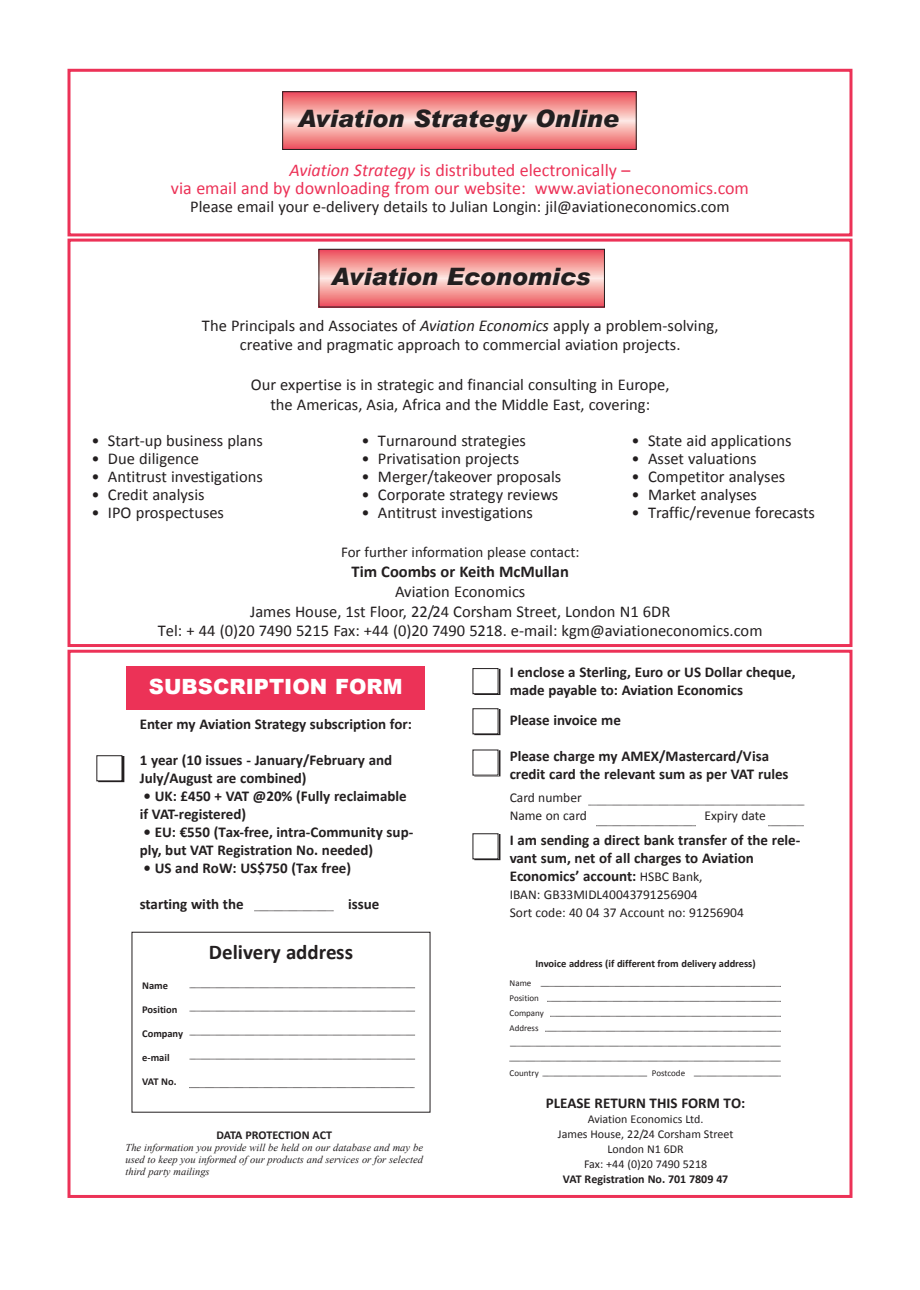
<style>
.page{position:relative;width:920px;height:1290px;background:#fff}
.page>*{position:absolute;margin:0;border:0;box-sizing:border-box;transform-origin:0 0}
.t1{font:italic 900 24px "Arial";color:#231f20}
.t2{font:900 21px "Arial";color:#fff}
.t3{font:700 21px "Calibri";color:#231f20}
.t4{font:18px/18px "Calibri";color:#ec3257;text-align:center}
.t5{font:16.5px/19.8px "Calibri";color:#231f20;text-align:center}
.t6{font:700 16.5px "Calibri";color:#231f20}
.t7{font:700 15px/18px "Calibri";color:#231f20}
.t8{font:15px "Calibri";color:#231f20}
.t9{font:13.5px/18px "Calibri";color:#231f20}
.t10{font:12px/15px "Calibri";color:#231f20;text-align:center}
.t11{font:700 12px "Calibri";color:#231f20}
.t12{font:italic 10.5px/12px "Times New Roman";color:#231f20;text-align:justify}
.t13{font:700 10.5px "Calibri";color:#231f20}
.t14{font:9px/15px "Calibri";color:#231f20}
.s1{font-style:italic}
.s2{font-weight:400;font-size:13.5px}
</style>
<div class="page">
<div style="left:68px;top:239px;width:784px;height:408px;border:3px solid #ec3257"></div>
<div style="left:68px;top:650px;width:784px;height:548px;border:3px solid #ec3257"></div>
<svg style="left:321px;top:251px;width:282px;height:54px;background:#f59d9d"></svg>
<div style="left:319px;top:249px;width:286px;height:58px;border:1px solid #231f20"></div>
<div style="left:132px;top:932px;width:298px;height:180px;border:1px solid #231f20"></div>
<div style="left:99px;top:756px;width:25px;height:26px;border:1px solid #231f20"></div>
<div style="left:97px;top:756px;width:25px;height:25px;background:#fff"></div>
<div style="left:475px;top:751px;width:25px;height:25px;border:1px solid #231f20"></div>
<div style="left:473px;top:750px;width:25px;height:25px;background:#fff"></div>
<div style="left:475px;top:709px;width:25px;height:26px;border:1px solid #231f20"></div>
<div style="left:473px;top:709px;width:25px;height:25px;background:#fff"></div>
<div style="left:475px;top:669px;width:25px;height:26px;border:1px solid #231f20"></div>
<div style="left:473px;top:668px;width:25px;height:26px;background:#fff"></div>
<div style="left:473px;top:668px;width:25px;height:26px;border:1px solid #231f20"></div>
<svg style="left:190px;top:987px;width:225px;height:1px"></svg>
<svg style="left:190px;top:1011px;width:225px;height:1px"></svg>
<svg style="left:190px;top:1035px;width:225px;height:1px"></svg>
<svg style="left:190px;top:1059px;width:225px;height:1px"></svg>
<svg style="left:541px;top:986px;width:240px;height:1px"></svg>
<svg style="left:547px;top:1001px;width:234px;height:1px"></svg>
<svg style="left:550px;top:1016px;width:231px;height:1px"></svg>
<svg style="left:509px;top:1061px;width:272px;height:1px"></svg>
<svg style="left:510px;top:1046px;width:271px;height:1px"></svg>
<svg style="left:545px;top:1031px;width:236px;height:1px"></svg>
<svg style="left:543px;top:1076px;width:104px;height:1px"></svg>
<svg style="left:694px;top:1076px;width:87px;height:1px"></svg>
<svg style="left:588px;top:805px;width:217px;height:1px"></svg>
<svg style="left:596px;top:825px;width:100px;height:1px"></svg>
<svg style="left:768px;top:825px;width:36px;height:1px"></svg>
<svg style="left:254px;top:910px;width:80px;height:1px"></svg>
<div style="left:475px;top:834px;width:25px;height:26px;border:1px solid #231f20"></div>
<div style="left:473px;top:834px;width:25px;height:25px;background:#fff"></div>
<div style="left:127px;top:666px;width:298px;height:43px;background:#ec3257"></div>
<div style="left:68px;top:69px;width:784px;height:167px;border:3px solid #ec3257"></div>
<svg style="left:284px;top:93px;width:351px;height:55px;background:#f49c9c"></svg>
<div style="left:282px;top:91px;width:355px;height:59px;border:1px solid #231f20"></div>
<svg style="left:189px;top:1087px;width:226px;height:1px"></svg>
<h1 class="t1" style="left:298px;top:101px;width:323px">Aviation Strategy Online</h1>
<p class="t4" style="left:171px;top:162px;width:579px"><span class="s1">Aviation Strategy</span> is distributed electronically –<br>via email and by downloading from our website: www.aviationeconomics.com</p>
<p class="t5" style="left:190px;top:197px;width:541px">Please email your e-delivery details to Julian Longin: jil@aviationeconomics.com</p>
<h1 class="t1" style="left:331px;top:258px;width:261px">Aviation Economics</h1>
<p class="t5" style="left:202px;top:317px;width:518px">The Principals and Associates of <span class="s1">Aviation Economics</span> apply a problem-solving, creative and pragmatic approach to commercial aviation projects.</p>
<p class="t5" style="left:251px;top:376px;width:420px">Our expertise is in strategic and financial consulting in Europe, the Americas, Asia, Africa and the Middle East, covering:</p>
<p class="t5" style="left:92px;top:431px;width:173px">• Start-up business plans</p>
<p class="t5" style="left:362px;top:431px;width:166px">• Turnaround strategies</p>
<p class="t5" style="left:632px;top:431px;width:161px">• State aid applications</p>
<p class="t5" style="left:92px;top:449px;width:109px">• Due diligence</p>
<p class="t5" style="left:362px;top:449px;width:159px">• Privatisation projects</p>
<p class="t5" style="left:632px;top:449px;width:127px">• Asset valuations</p>
<p class="t5" style="left:92px;top:467px;width:173px">• Antitrust investigations</p>
<p class="t5" style="left:362px;top:467px;width:201px">• Merger/takeover proposals</p>
<p class="t5" style="left:632px;top:467px;width:155px">• Competitor analyses</p>
<p class="t5" style="left:92px;top:485px;width:115px">• Credit analysis</p>
<p class="t5" style="left:362px;top:485px;width:198px">• Corporate strategy reviews</p>
<p class="t5" style="left:632px;top:485px;width:127px">• Market analyses</p>
<p class="t5" style="left:92px;top:503px;width:134px">• IPO prospectuses</p>
<p class="t5" style="left:362px;top:503px;width:173px">• Antitrust investigations</p>
<p class="t5" style="left:632px;top:503px;width:185px">• Traffic/revenue forecasts</p>
<p class="t8" style="left:341px;top:546px;width:240px">For further information please contact:</p>
<p class="t6" style="left:351px;top:565px;width:219px">Tim Coombs or Keith McMullan</p>
<p class="t5" style="left:158px;top:583px;width:606px">Aviation Economics<br>James House, 1st Floor, 22/24 Corsham Street, London N1 6DR<br>Tel: + 44 (0)20 7490 5215 Fax: +44 (0)20 7490 5218. e-mail: kgm@aviationeconomics.com</p>
<p class="t2" style="left:149px;top:671px;width:255px">SUBSCRIPTION FORM</p>
<p class="t7" style="left:140px;top:716px;width:274px">Enter my Aviation Strategy subscription for:</p>
<p class="t7" style="left:140px;top:752px;width:254px">1 year (10 issues - January/February and<br>July/August are combined)</p>
<p class="t7" style="left:140px;top:788px;width:268px">• UK: £450 + VAT @20% (Fully reclaimable if VAT-registered)</p>
<p class="t7" style="left:140px;top:824px;width:275px">• EU: €550 (Tax-free, intra-Community sup&shy;ply, but VAT Registration No. needed)</p>
<p class="t7" style="left:143px;top:860px;width:209px">• US and RoW: US$750 (Tax free)</p>
<p class="t7" style="left:140px;top:896px;width:106px">starting with the</p>
<p class="t7" style="left:348px;top:896px;width:33px">issue</p>
<p class="t13" style="left:142px;top:981px;width:27px">Name</p>
<p class="t13" style="left:142px;top:1005px;width:37px">Position</p>
<p class="t13" style="left:142px;top:1029px;width:42px">Company</p>
<p class="t13" style="left:142px;top:1053px;width:29px">e-mail</p>
<p class="t13" style="left:142px;top:1077px;width:36px">VAT No.</p>
<p class="t3" style="left:209px;top:943px;width:146px">Delivery address</p>
<p class="t11" style="left:217px;top:1130px;width:117px">DATA PROTECTION ACT</p>
<p class="t12" style="left:126px;top:1142px;width:299px">The information you provide will be held on our database and may be used to keep you informed of our products and services or for selected third party mailings</p>
<p class="t7" style="left:510px;top:664px;width:287px">I enclose a Sterling, Euro or US Dollar cheque, made payable to: Aviation Economics</p>
<p class="t7" style="left:510px;top:712px;width:113px">Please invoice me</p>
<p class="t7" style="left:510px;top:748px;width:280px">Please charge my AMEX/Mastercard/Visa credit card the relevant sum as per VAT rules</p>
<p class="t9" style="left:510px;top:789px;width:79px">Card number<br>Name on card</p>
<p class="t9" style="left:704px;top:807px;width:63px">Expiry date</p>
<p class="t7" style="left:510px;top:832px;width:292px">I am sending a direct bank transfer of the rele&shy;vant sum, net of all charges to Aviation<br>Economics’ account: <span class="s2">HSBC Bank,</span></p>
<p class="t9" style="left:510px;top:887px;width:236px">IBAN: GB33MIDL40043791256904<br>Sort code: 40 04 37 Account no: 91256904</p>
<p class="t13" style="left:535px;top:959px;width:222px">Invoice address (if different from delivery address)</p>
<p class="t14" style="left:510px;top:976px;width:36px">Name<br>Position<br>Company<br>Address</p>
<p class="t14" style="left:510px;top:1066px;width:31px">Country</p>
<p class="t14" style="left:652px;top:1066px;width:35px">Postcode</p>
<p class="t7" style="left:546px;top:1095px;width:201px">PLEASE RETURN THIS FORM TO:</p>
<p class="t10" style="left:558px;top:1113px;width:177px">Aviation Economics Ltd.<br>James House, 22/24 Corsham Street<br>London N1 6DR<br>Fax: +44 (0)20 7490 5218</p>
<p class="t11" style="left:563px;top:1174px;width:167px">VAT Registration No. 701 7809 47</p>
</div>
